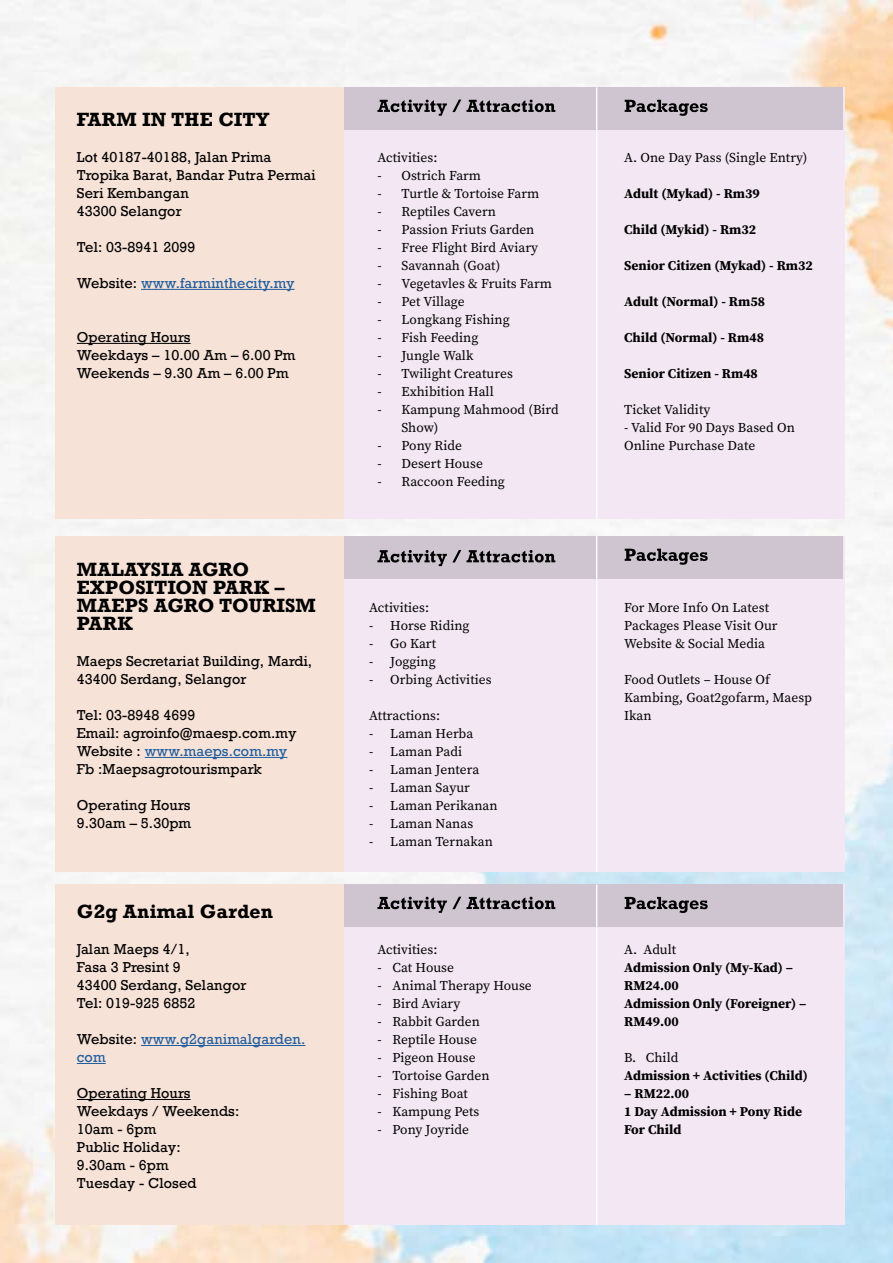
<style>
.page{position:relative;width:893px;height:1263px;background:#fff}
.page>*{position:absolute;margin:0;border:0;box-sizing:border-box;transform-origin:0 0}
.t1{font:700 18px/18px "Rockwell";letter-spacing:.02em;color:#000}
.t2{font:13.5px/18px "Source Serif Pro";letter-spacing:.005em;color:#000}
.t3{font:13.5px/18px "Rockwell";letter-spacing:.005em;color:#000}
.t4{font:700 13.5px/18px "Source Serif Pro";color:#000}
.t5{font:13.5px/18px "Rockwell";letter-spacing:.005em;color:#215e9e}
.s1{color:#000}
.s2{color:#215e9e}
</style>
<div class="page">
<img style="left:0;top:0;width:893px;height:1263px">
<div style="left:343px;top:87px;width:501px;height:432px;background:#f2e7f2"></div>
<div style="left:343px;top:536px;width:501px;height:336px;background:#f2e7f2"></div>
<div style="left:342px;top:87px;width:501px;height:43px;background:#cec5d0"></div>
<div style="left:342px;top:536px;width:501px;height:42px;background:#cec5d0"></div>
<div style="left:56px;top:87px;width:288px;height:432px;background:#f6e2d7"></div>
<div style="left:56px;top:536px;width:288px;height:336px;background:#f6e2d7"></div>
<svg style="left:377px;top:100px;width:178px;height:16px"></svg>
<svg style="left:377px;top:550px;width:178px;height:16px"></svg>
<svg style="left:625px;top:100px;width:83px;height:16px"></svg>
<svg style="left:625px;top:549px;width:83px;height:16px"></svg>
<hr style="left:141px;top:289px;width:154px;height:1px;background:#215e9e">
<hr style="left:77px;top:343px;width:114px;height:1px;background:#000">
<hr style="left:145px;top:757px;width:142px;height:1px;background:#215e9e">
<hr style="left:596px;top:87px;width:1px;height:432px;background:#f7fcfe">
<hr style="left:596px;top:536px;width:1px;height:336px;background:#f7fcfe">
<div style="left:343px;top:884px;width:501px;height:341px;background:#f2e7f2"></div>
<div style="left:342px;top:884px;width:501px;height:43px;background:#cec5d0"></div>
<div style="left:56px;top:884px;width:288px;height:341px;background:#f6e2d7"></div>
<svg style="left:377px;top:897px;width:178px;height:16px"></svg>
<svg style="left:625px;top:897px;width:83px;height:16px"></svg>
<hr style="left:141px;top:1045px;width:164px;height:1px;background:#215e9e">
<svg style="left:77px;top:1063px;width:29px;height:1px"></svg>
<hr style="left:77px;top:1099px;width:114px;height:1px;background:#000">
<hr style="left:596px;top:884px;width:1px;height:341px;background:#f7fcfe">
<h1 class="t1" style="left:77px;top:110px;width:194px">FARM IN THE CITY</h1>
<p class="t3" style="left:77px;top:148px;width:240px">Lot 40187-40188, Jalan Prima<br>Tropika Barat, Bandar Putra Permai<br>Seri Kembangan<br>43300 Selangor</p>
<p class="t3" style="left:77px;top:238px;width:120px">Tel: 03-8941 2099</p>
<p class="t5" style="left:77px;top:274px;width:219px"><span class="s1">Website:</span> www.farminthecity.my</p>
<p class="t3" style="left:77px;top:328px;width:220px">Operating Hours<br>Weekdays – 10.00 Am – 6.00 Pm<br>Weekends – 9.30 Am – 6.00 Pm</p>
<h1 class="t1" style="left:77px;top:560px;width:240px">MALAYSIA AGRO<br>EXPOSITION PARK –<br>MAEPS AGRO TOURISM<br>PARK</h1>
<p class="t3" style="left:77px;top:652px;width:237px">Maeps Secretariat Building, Mardi,<br>43400 Serdang, Selangor</p>
<p class="t3" style="left:77px;top:706px;width:221px">Tel: 03-8948 4699<br>Email: agroinfo@maesp.com.my<br>Website : <span class="s2">www.maeps.com.my<br></span>Fb :Maepsagrotourismpark</p>
<p class="t3" style="left:77px;top:796px;width:116px">Operating Hours<br>9.30am – 5.30pm</p>
<h1 class="t1" style="left:77px;top:902px;width:198px">G2g Animal Garden</h1>
<p class="t3" style="left:77px;top:940px;width:171px">Jalan Maeps 4/1,<br>Fasa 3 Presint 9<br>43400 Serdang, Selangor<br>Tel: 019-925 6852</p>
<p class="t5" style="left:77px;top:1030px;width:230px"><span class="s1">Website:</span> www.g2ganimalgarden. com</p>
<p class="t3" style="left:77px;top:1084px;width:164px">Operating Hours<br>Weekdays / Weekends:<br>10am - 6pm<br>Public Holiday:<br>9.30am - 6pm<br>Tuesday - Closed</p>
<p class="t2" style="left:377px;top:148px;width:61px">Activities:</p>
<p class="t2" style="left:377px;top:166px;width:105px">- Ostrich Farm</p>
<p class="t2" style="left:377px;top:184px;width:163px">- Turtle &amp; Tortoise Farm</p>
<p class="t2" style="left:377px;top:202px;width:120px">- Reptiles Cavern</p>
<p class="t2" style="left:377px;top:220px;width:158px">- Passion Friuts Garden</p>
<p class="t2" style="left:377px;top:238px;width:162px">- Free Flight Bird Aviary</p>
<p class="t2" style="left:377px;top:256px;width:124px">- Savannah (Goat)</p>
<p class="t2" style="left:377px;top:274px;width:176px">- Vegetavles &amp; Fruits Farm</p>
<p class="t2" style="left:377px;top:292px;width:89px">- Pet Village</p>
<p class="t2" style="left:377px;top:310px;width:134px">- Longkang Fishing</p>
<p class="t2" style="left:377px;top:328px;width:103px">- Fish Feeding</p>
<p class="t2" style="left:377px;top:346px;width:97px">- Jungle Walk</p>
<p class="t2" style="left:377px;top:364px;width:137px">- Twilight Creatures</p>
<p class="t2" style="left:377px;top:382px;width:118px">- Exhibition Hall</p>
<p class="t2" style="left:401px;top:400px;width:159px;text-indent:-24px">- Kampung Mahmood (Bird<br>Show)</p>
<p class="t2" style="left:377px;top:436px;width:86px">- Pony Ride</p>
<p class="t2" style="left:377px;top:454px;width:107px">- Desert House</p>
<p class="t2" style="left:377px;top:472px;width:129px">- Raccoon Feeding</p>
<p class="t2" style="left:369px;top:598px;width:61px">Activities:</p>
<p class="t2" style="left:369px;top:616px;width:102px">- Horse Riding</p>
<p class="t2" style="left:369px;top:634px;width:69px">- Go Kart</p>
<p class="t2" style="left:369px;top:652px;width:68px">- Jogging</p>
<p class="t2" style="left:369px;top:670px;width:124px">- Orbing Activities</p>
<p class="t2" style="left:369px;top:706px;width:72px">Attractions:</p>
<p class="t2" style="left:369px;top:724px;width:106px">- Laman Herba</p>
<p class="t2" style="left:369px;top:742px;width:95px">- Laman Padi</p>
<p class="t2" style="left:369px;top:760px;width:112px">- Laman Jentera</p>
<p class="t2" style="left:369px;top:778px;width:102px">- Laman Sayur</p>
<p class="t2" style="left:369px;top:796px;width:130px">- Laman Perikanan</p>
<p class="t2" style="left:369px;top:814px;width:106px">- Laman Nanas</p>
<p class="t2" style="left:369px;top:832px;width:125px">- Laman Ternakan</p>
<p class="t2" style="left:377px;top:940px;width:61px">Activities:</p>
<p class="t2" style="left:377px;top:958px;width:78px">- Cat House</p>
<p class="t2" style="left:377px;top:976px;width:156px">- Animal Therapy House</p>
<p class="t2" style="left:377px;top:994px;width:84px">- Bird Aviary</p>
<p class="t2" style="left:377px;top:1012px;width:104px">- Rabbit Garden</p>
<p class="t2" style="left:377px;top:1030px;width:101px">- Reptile House</p>
<p class="t2" style="left:377px;top:1048px;width:100px">- Pigeon House</p>
<p class="t2" style="left:377px;top:1066px;width:114px">- Tortoise Garden</p>
<p class="t2" style="left:377px;top:1084px;width:92px">- Fishing Boat</p>
<p class="t2" style="left:377px;top:1102px;width:103px">- Kampung Pets</p>
<p class="t2" style="left:377px;top:1120px;width:93px">- Pony Joyride</p>
<p class="t2" style="left:624px;top:148px;width:185px">A. One Day Pass (Single Entry)</p>
<p class="t4" style="left:624px;top:184px;width:137px">Adult (Mykad) - Rm39</p>
<p class="t4" style="left:624px;top:220px;width:134px">Child (Mykid) - Rm32</p>
<p class="t4" style="left:624px;top:256px;width:190px">Senior Citizen (Mykad) - Rm32</p>
<p class="t4" style="left:624px;top:292px;width:142px">Adult (Normal) - Rm58</p>
<p class="t4" style="left:624px;top:328px;width:141px">Child (Normal) - Rm48</p>
<p class="t4" style="left:624px;top:364px;width:135px">Senior Citizen - Rm48</p>
<p class="t2" style="left:624px;top:400px;width:88px">Ticket Validity</p>
<p class="t2" style="left:624px;top:418px;width:172px">- Valid For 90 Days Based On<br>Online Purchase Date</p>
<p class="t2" style="left:624px;top:598px;width:155px">For More Info On Latest<br>Packages Please Visit Our<br>Website &amp; Social Media</p>
<p class="t2" style="left:624px;top:670px;width:189px">Food Outlets – House Of<br>Kambing, Goat2gofarm, Maesp<br>Ikan</p>
<p class="t2" style="left:624px;top:940px;width:54px">A. Adult</p>
<p class="t4" style="left:624px;top:958px;width:184px">Admission Only (My-Kad) –<br>RM24.00<br>Admission Only (Foreigner) –<br>RM49.00</p>
<p class="t2" style="left:624px;top:1048px;width:56px">B. Child</p>
<p class="t4" style="left:624px;top:1066px;width:185px">Admission + Activities (Child)</p>
<p class="t4" style="left:624px;top:1084px;width:180px">– RM22.00<br>1 Day Admission + Pony Ride<br>For Child</p>
</div>
